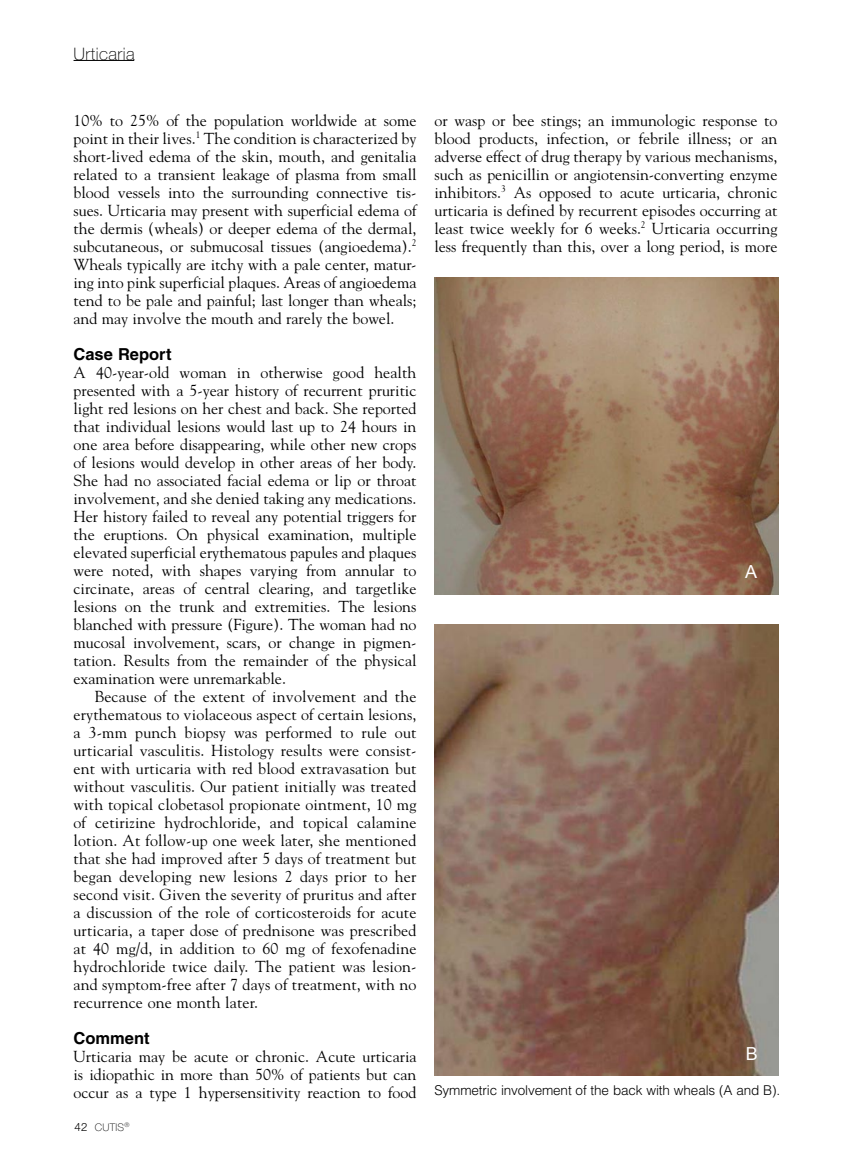
<style>
.page{position:relative;width:851px;height:1161px;background:#fff}
.page>*{position:absolute;margin:0;border:0;box-sizing:border-box;transform-origin:0 0}
.t1{font:18px "Arial";color:#fff}
.t2{font:100 17.25px "Helvetica Neue";letter-spacing:.025em;color:#000}
.t3{font:700 16.5px "Helvetica";color:#000}
.t4{font:15.9px/18px "Goudy";color:#000;text-align:justify}
.t5{font:300 13.5px "Helvetica";letter-spacing:-.01em;color:#000}
.t6{font:100 10.5px "Helvetica Neue";letter-spacing:.025em;color:#000}
.s1{font-weight:300;font-size:11.4px}
</style>
<div class="page">
<hr style="left:74px;top:60px;width:60px;height:1px;background:#000">
<img style="left:434px;top:278px;width:344px;height:317px">
<img style="left:434px;top:625px;width:345px;height:451px">
<p class="t2" style="left:74px;top:44px;width:63px">Urticaria</p>
<p class="t4" style="left:74px;top:111px;width:344px">10% to 25% of the population worldwide at some point in their lives.<sup>1</sup> The condition is characterized by short-lived edema of the skin, mouth, and genitalia related to a transient leakage of plasma from small blood vessels into the surrounding connective tis&shy;sues. Urticaria may present with superficial edema of the dermis (wheals) or deeper edema of the dermal, subcutaneous, or submucosal tissues (angioedema).<sup>2<br></sup>Wheals typically are itchy with a pale center, matur&shy;ing into pink superficial plaques. Areas of angioedema tend to be pale and painful; last longer than wheals; and may involve the mouth and rarely the bowel.</p>
<p class="t3" style="left:74px;top:344px;width:99px">Case Report</p>
<p class="t4" style="left:74px;top:363px;width:344px">A 40-year-old woman in otherwise good health presented with a 5-year history of recurrent pruritic light red lesions on her chest and back. She reported that individual lesions would last up to 24 hours in one area before disappearing, while other new crops of lesions would develop in other areas of her body.<br>She had no associated facial edema or lip or throat involvement, and she denied taking any medications.<br>Her history failed to reveal any potential triggers for the eruptions. On physical examination, multiple elevated superficial erythematous papules and plaques were noted, with shapes varying from annular to circinate, areas of central clearing, and targetlike lesions on the trunk and extremities. The lesions blanched with pressure (Figure). The woman had no mucosal involvement, scars, or change in pigmen&shy;tation. Results from the remainder of the physical examination were unremarkable.</p>
<p class="t4" style="left:74px;top:687px;width:344px;text-indent:21px">Because of the extent of involvement and the erythematous to violaceous aspect of certain lesions, a 3-mm punch biopsy was performed to rule out urticarial vasculitis. Histology results were consist&shy;ent with urticaria with red blood extravasation but without vasculitis. Our patient initially was treated with topical clobetasol propionate ointment, 10 mg of cetirizine hydrochloride, and topical calamine lotion. At follow-up one week later, she mentioned that she had improved after 5 days of treatment but began developing new lesions 2 days prior to her second visit. Given the severity of pruritus and after a discussion of the role of corticosteroids for acute urticaria, a taper dose of prednisone was prescribed at 40 mg/d, in addition to 60 mg of fexofenadine hydrochloride twice daily. The patient was lesion&shy;and symptom-free after 7 days of treatment, with no recurrence one month later.</p>
<p class="t3" style="left:74px;top:1028px;width:78px">Comment</p>
<p class="t4" style="left:74px;top:1047px;width:344px">Urticaria may be acute or chronic. Acute urticaria is idiopathic in more than 50% of patients but can occur as a type 1 hypersensitivity reaction to food</p>
<p class="t6" style="left:75px;top:1121px;width:56px"><span class="s1">42</span> CUTIS<sup>®</sup></p>
<p class="t4" style="left:434px;top:111px;width:344px">or wasp or bee stings; an immunologic response to blood products, infection, or febrile illness; or an adverse effect of drug therapy by various mechanisms, such as penicillin or angiotensin-converting enzyme inhibitors.<sup>3</sup> As opposed to acute urticaria, chronic urticaria is defined by recurrent episodes occurring at least twice weekly for 6 weeks.<sup>2</sup> Urticaria occurring less frequently than this, over a long period, is more</p>
<p class="t1" style="left:745px;top:561px;width:14px">A</p>
<p class="t1" style="left:745px;top:1044px;width:14px">B</p>
<p class="t5" style="left:434px;top:1082px;width:347px">Symmetric involvement of the back with wheals (A and B).</p>
</div>
